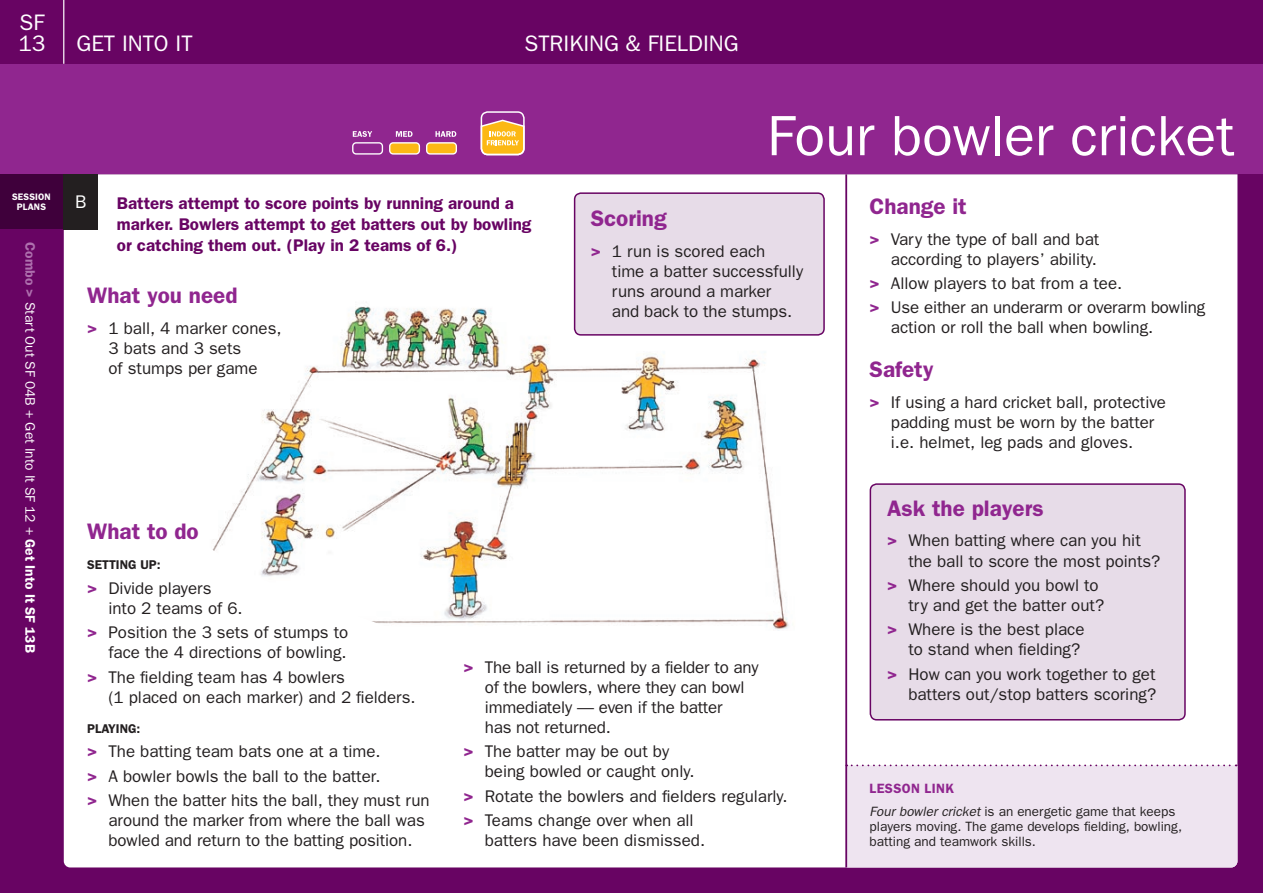
<style>
.page{position:relative;width:1263px;height:893px;background:#fff}
.page>*{position:absolute;margin:0;border:0;box-sizing:border-box;transform-origin:0 0}
.t1{font:57px "Franklin Gothic";color:#fff}
.t2{font:600 22.5px "Franklin Gothic";color:#90268f}
.t3{font:22.5px/21px "Franklin Gothic";color:#fff}
.t4{font:18.3px "Franklin Gothic";color:#fff}
.t5{font:16.95px/20.1px "Franklin Gothic";color:#231f20}
.t6{font:600 16.95px/21px "Franklin Gothic";color:#680463}
.t7{font:13.8px "Franklin Gothic";color:#fff}
.t8{font:13.5px/23.5px "Franklin Gothic";color:#231f20}
.t9{font:600 13.5px "Franklin Gothic";color:#90268f}
.t10{font:600 12.75px "Franklin Gothic";color:#231f20}
.t11{font:600 9.45px/9.1px "Franklin Gothic";letter-spacing:.015em;color:#fff;text-align:center}
.s1{font-weight:600;color:#ae70ae}
.s2{font-weight:600}
.s3{font-weight:600;color:#90268f}
.s4{font-style:italic}
</style>
<div class="page">
<div style="left:0;top:64px;width:1263px;height:110px;background:#90268f"></div>
<div style="left:0;top:174px;width:1263px;height:719px;background:#680463"></div>
<div style="left:0;top:0;width:1263px;height:64px;background:#680463"></div>
<div style="left:481px;top:111px;width:44px;height:44px;border:2px solid #fff;border-radius:6px"></div>
<svg style="left:480px;top:118px;width:45px;height:38px;background:#ecb462"></svg>
<div style="left:64px;top:174px;width:1173px;height:693px;background:#fff"></div>
<div style="left:0;top:174px;width:64px;height:55px;background:#3f003b"></div>
<div style="left:352px;top:142px;width:31px;height:13px;border:1px solid #fff;border-radius:3px"></div>
<div style="left:390px;top:143px;width:29px;height:11px;background:#fcb814;border-radius:3px"></div>
<div style="left:389px;top:142px;width:31px;height:13px;border:1px solid #fff;border-radius:3px"></div>
<div style="left:427px;top:143px;width:29px;height:11px;background:#fcb814;border-radius:3px"></div>
<div style="left:426px;top:142px;width:31px;height:13px;border:1px solid #fff;border-radius:3px"></div>
<svg style="left:353px;top:131px;width:19px;height:6px"></svg>
<svg style="left:396px;top:132px;width:16px;height:5px"></svg>
<svg style="left:435px;top:132px;width:21px;height:5px"></svg>
<hr style="left:63px;top:0;width:1px;height:64px;background:#fff">
<div style="left:64px;top:174px;width:34px;height:56px;background:#231f20"></div>
<div style="left:870px;top:484px;width:315px;height:236px;background:#e7dce8;border-radius:6px"></div>
<div style="left:870px;top:483px;width:316px;height:237px;border:2px solid #680463;border-radius:6px"></div>
<img style="left:147px;top:280px;width:652px;height:351px">
<hr style="left:845px;top:174px;width:2px;height:693px;background:#680463">
<div style="left:575px;top:193px;width:249px;height:142px;background:#e7dce8;border-radius:6px"></div>
<div style="left:574px;top:192px;width:251px;height:144px;border:2px solid #680463;border-radius:6px"></div>
<div style="left:847px;top:764px;width:390px;height:103px;background:#eee4f0"></div>
<h2 class="t3" style="left:18px;top:11px;width:28px">SF<br>13</h2>
<p class="t11" style="left:12px;top:192px;width:40px">SESSION<br>PLANS</p>
<p class="t7" style="left:38px;top:242px;width:412px;rotate:90deg"><span class="s1">Combo &gt;</span> Start Out SF 04B + Get Into It SF 12 + <span class="s2">Get Into It SF 13B</span></p>
<h2 class="t3" style="left:77px;top:32px;width:118px">GET INTO IT</h2>
<h2 class="t3" style="left:524px;top:32px;width:216px">STRIKING &amp; FIELDING</h2>
<h1 class="t1" style="left:767px;top:103px;width:469px">Four bowler cricket</h1>
<p class="t4" style="left:75px;top:192px;width:13px">B</p>
<p class="t6" style="left:117px;top:192px;width:416px">Batters attempt to score points by running around a marker. Bowlers attempt to get batters out by bowling or catching them out. (Play in 2 teams of 6.)</p>
<h2 class="t2" style="left:87px;top:282px;width:152px">What you need</h2>
<p class="t5" style="left:108px;top:318px;width:175px;text-indent:-21px"><span class="s3">&gt;</span> 1 ball, 4 marker cones,<br>3 bats and 3 sets<br>of stumps per game</p>
<p class="t4" style="left:75px;top:203px;width:13px">B</p>
<h2 class="t2" style="left:591px;top:205px;width:78px">Scoring</h2>
<p class="t5" style="left:612px;top:241px;width:193px;text-indent:-21px"><span class="s3">&gt;</span> 1 run is scored each<br>time a batter successfully runs around a marker<br>and back to the stumps.</p>
<h2 class="t2" style="left:87px;top:518px;width:113px">What to do</h2>
<p class="t10" style="left:87px;top:557px;width:37px">Setting</p>
<p class="t10" style="left:140px;top:557px;width:22px">up:</p>
<p class="t5" style="left:108px;top:578px;width:136px;text-indent:-21px"><span class="s3">&gt;</span> Divide players into 2 teams of 6.</p>
<p class="t5" style="left:87px;top:622px;width:263px;text-align:right"><span class="s3">&gt;</span> Position the 3 sets of stumps to face the 4 directions of bowling.</p>
<p class="t5" style="left:108px;top:666px;width:309px;text-indent:-21px"><span class="s3">&gt;</span> The fielding team has 4 bowlers<br>(1 placed on each marker) and 2 fielders.</p>
<p class="t10" style="left:87px;top:721px;width:55px">Playing :</p>
<p class="t5" style="left:87px;top:739px;width:344px;line-height:24.3px"><span class="s3">&gt;</span> The batting team bats one at a time.<br><span class="s3">&gt;</span> A bowler bowls the ball to the batter.<br><span class="s3">&gt;</span> When the batter hits the ball, they must run</p>
<p class="t5" style="left:108px;top:810px;width:318px">around the marker from where the ball was bowled and return to the batting position.</p>
<p class="t5" style="left:485px;top:656px;width:275px;text-indent:-21px"><span class="s3">&gt;</span> The ball is returned by a fielder to any of the bowlers, where they can bowl immediately — even if the batter<br>has not returned.</p>
<p class="t5" style="left:485px;top:741px;width:211px;text-indent:-21px"><span class="s3">&gt;</span> The batter may be out by being bowled or caught only.</p>
<p class="t5" style="left:463px;top:783px;width:326px;line-height:24.3px"><span class="s3">&gt;</span> Rotate the bowlers and fielders regularly. <span class="s3">&gt;</span> Teams change over when all</p>
<p class="t5" style="left:485px;top:830px;width:222px">batters have been dismissed.</p>
<h2 class="t2" style="left:870px;top:193px;width:99px">Change it</h2>
<p class="t5" style="left:870px;top:228px;width:231px;text-align:right"><span class="s3">&gt;</span> Vary the type of ball and bat according to players’ ability.</p>
<p class="t5" style="left:870px;top:271px;width:337px;line-height:24.3px"><span class="s3">&gt;</span> Allow players to bat from a tee.<br><span class="s3">&gt;</span> Use either an underarm or overarm bowling</p>
<p class="t5" style="left:891px;top:317px;width:264px">action or roll the ball when bowling.</p>
<h2 class="t2" style="left:870px;top:356px;width:65px">Safety</h2>
<p class="t5" style="left:891px;top:392px;width:277px;text-indent:-21px"><span class="s3">&gt;</span> If using a hard cricket ball, protective padding must be worn by the batter i.e. helmet, leg pads and gloves.</p>
<h2 class="t2" style="left:887px;top:495px;width:158px">Ask the players</h2>
<p class="t5" style="left:908px;top:530px;width:254px;text-indent:-21px"><span class="s3">&gt;</span> When batting where can you hit the ball to score the most points?</p>
<p class="t5" style="left:908px;top:575px;width:197px;text-indent:-21px"><span class="s3">&gt;</span> Where should you bowl to try and get the batter out?</p>
<p class="t5" style="left:887px;top:619px;width:199px;text-align:right"><span class="s3">&gt;</span> Where is the best place to stand when fielding?</p>
<p class="t5" style="left:887px;top:664px;width:271px;text-align:right"><span class="s3">&gt;</span> How can you work together to get batters out/stop batters scoring?</p>
<p class="t9" style="left:870px;top:780px;width:17px">Lesson</p>
<p class="t8" style="left:870px;top:776px;width:307px;text-indent:55px"><span class="s3">lin k<br></span><span class="s4">Four bowler cricket</span> is an energetic game that keeps</p>
<p class="t8" style="left:870px;top:819px;width:314px;line-height:15px">players moving. The game develops fielding, bowling, batting and teamwork skills.</p>
</div>
